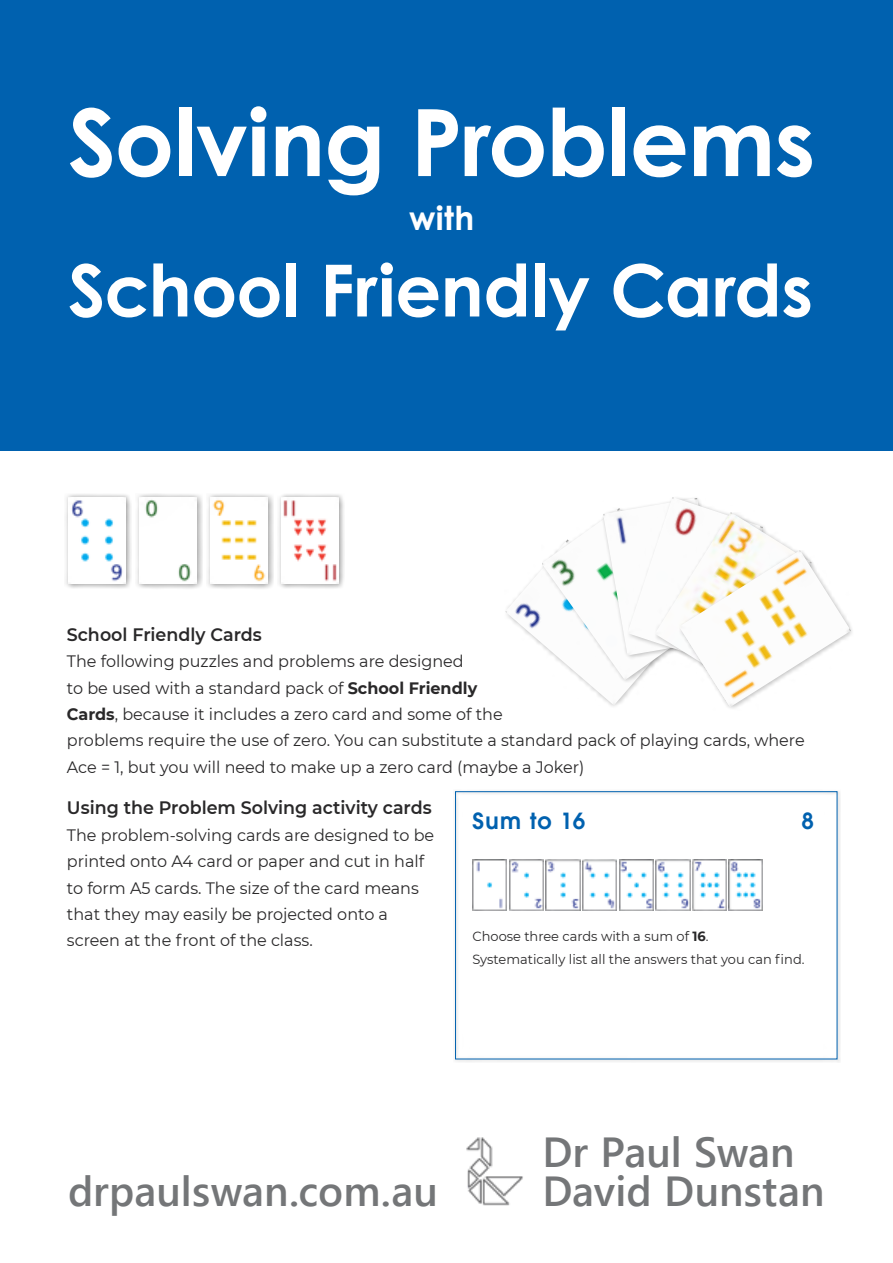
<style>
.page{position:relative;width:893px;height:1263px;background:#fff}
.page>*{position:absolute;margin:0;border:0;box-sizing:border-box;transform-origin:0 0}
.Book_Title{font:700 93px "Century Gothic";letter-spacing:-.01em;color:#fff}
.Book_Title-2{font:700 72px "Century Gothic";letter-spacing:-.005em;color:#fff}
.DPS_Author_Title{font:42px "Webly Sleek UI Semibold";color:#747678}
.Book_Title-3{font:700 33px "Century Gothic";color:#fff}
.Page_Heading_Colour{font:600 22.35px "Avant Garde LT";letter-spacing:.055em;color:#0061af}
.H2_Grey{font:600 18px "Montserrat";color:#292829}
.t1{font:16.5px/26.4px "Montserrat";color:#292829}
.t2{font:13.35px "Montserrat";color:#292829}
.s1{font-weight:700}
</style>
<div class="page">
<div style="left:0;top:0;width:893px;height:451px;background:#0061af"></div>
<img style="left:466px;top:1137px;width:57px;height:69px">
<div style="left:136px;top:494px;width:67px;height:96px;background:#000;opacity:.45"></div>
<img style="left:139px;top:497px;width:58px;height:86px">
<div style="left:278px;top:494px;width:67px;height:96px;background:#000;opacity:.45"></div>
<img style="left:281px;top:497px;width:58px;height:86px">
<div style="left:65px;top:494px;width:67px;height:96px;background:#000;opacity:.45"></div>
<img style="left:68px;top:497px;width:58px;height:86px">
<div style="left:207px;top:494px;width:67px;height:96px;background:#000;opacity:.45"></div>
<img style="left:210px;top:497px;width:58px;height:86px">
<img style="left:505px;top:573px;width:133px;height:132px">
<img style="left:541px;top:521px;width:113px;height:159px">
<div style="left:601px;top:496px;width:125px;height:163px;background:#000;opacity:.25"></div>
<img style="left:603px;top:498px;width:22px;height:157px">
<img style="left:627px;top:497px;width:99px;height:166px">
<img style="left:655px;top:512px;width:139px;height:152px">
<div style="left:678px;top:550px;width:176px;height:160px;background:#fff"></div>
<img style="left:679px;top:550px;width:172px;height:157px">
<div style="left:453px;top:789px;width:387px;height:273px;background:#000;opacity:.35"></div>
<div style="left:455px;top:791px;width:382px;height:268px;border:1px solid #0061af"></div>
<p class="Book_Title" style="left:68px;top:72px;width:749px">Solving Problems</p>
<p class="Book_Title-3" style="left:409px;top:193px;width:67px">with</p>
<p class="Book_Title-2" style="left:68px;top:236px;width:746px">School Friendly Cards</p>
<p class="H2_Grey" style="left:67px;top:622px;width:196px">School Friendly Cards</p>
<p class="t1" style="left:67px;top:648px;width:739px">The following puzzles and problems are designed<br>to be used with a standard pack of <span class="s1">School Friendly<br>Cards</span>, because it includes a zero card and some of the<br>problems require the use of zero. You can substitute a standard pack of playing cards, where Ace = 1, but you will need to make up a zero card (maybe a Joker)</p>
<p class="H2_Grey" style="left:67px;top:795px;width:366px">Using the Problem Solving activity cards</p>
<p class="t1" style="left:67px;top:821px;width:369px">The problem-solving cards are designed to be printed onto A4 card or paper and cut in half to form A5 cards. The size of the card means that they may easily be projected onto a screen at the front of the class.</p>
<p class="Page_Heading_Colour" style="left:472px;top:806px;width:114px">Sum to 16</p>
<p class="Page_Heading_Colour" style="left:801px;top:806px;width:14px">8</p>
<p class="t2" style="left:472px;top:927px;width:238px">Choose three cards with a sum of <span class="s1">16</span>.</p>
<p class="t2" style="left:472px;top:950px;width:334px">Systematically list all the answers that you can find.</p>
<p class="DPS_Author_Title" style="left:542px;top:1120px;width:254px">Dr Paul Swan</p>
<p class="DPS_Author_Title" style="left:68px;top:1159px;width:371px">drpaulswan.com.au</p>
<p class="DPS_Author_Title" style="left:542px;top:1159px;width:284px">David Dunstan</p>
</div>
